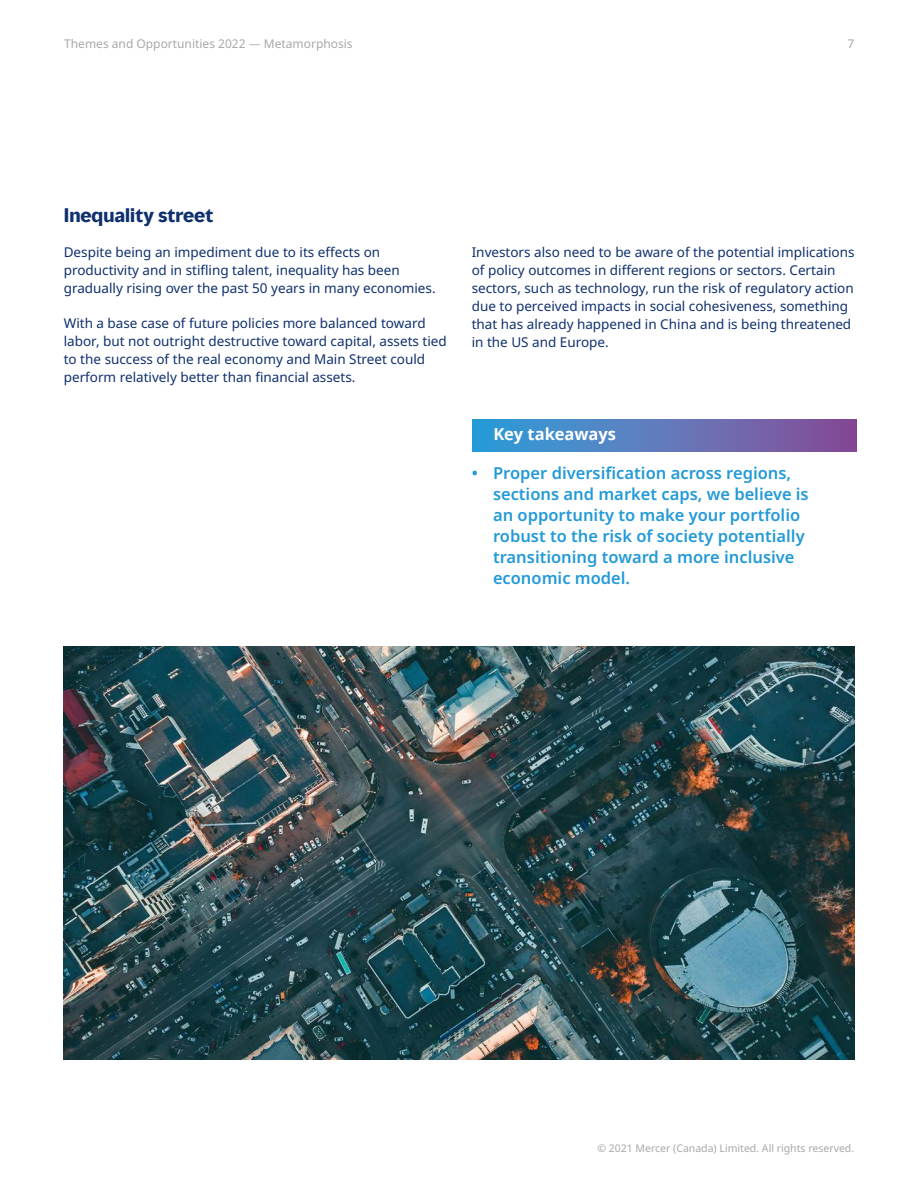
<style>
.page{position:relative;width:918px;height:1188px;background:#fff}
.page>*{position:absolute;margin:0;border:0;box-sizing:border-box;transform-origin:0 0}
.t1{font:700 18px "MMC Display";color:#0f306d}
.t2{font:600 16.5px/21px "Noto Sans";color:#239ad7}
.t3{font:700 16.5px "Noto Sans";color:#fff}
.t4{font:13.5px/18px "Noto Sans";color:#0f306d}
.t5{font:12px "Noto Sans";color:#a8a8a7}
.t6{font:10.5px "Noto Sans";color:#a8a8a7}
.s1{font-family:"Mute"}
</style>
<div class="page">
<div style="left:472px;top:420px;width:385px;height:32px;background:linear-gradient(to right,#2fa2dc,#8c4c97)"></div>
<img style="left:64px;top:646px;width:790px;height:414px">
<p class="t5" style="left:64px;top:35px;width:290px">Themes and Opportunities 2022 <span class="s1">—</span> Metamorphosis</p>
<p class="t5" style="left:847px;top:35px;width:8px">7</p>
<h1 class="t1" style="left:64px;top:204px;width:151px">Inequality street</h1>
<p class="t4" style="left:64px;top:244px;width:373px">Despite being an impediment due to its effects on productivity and in stifling talent, inequality has been gradually rising over the past 50 years in many economies.</p>
<p class="t4" style="left:64px;top:315px;width:385px">With a base case of future policies more balanced toward labor, but not outright destructive toward capital, assets tied to the success of the real economy and Main Street could perform relatively better than financial assets.</p>
<p class="t4" style="left:472px;top:244px;width:384px">Investors also need to be aware of the potential implications of policy outcomes in different regions or sectors. Certain sectors, such as technology, run the risk of regulatory action due to perceived impacts in social cohesiveness, something that has already happened in China and is being threatened in the US and Europe.</p>
<p class="t3" style="left:493px;top:422px;width:124px">Key takeaways</p>
<p class="t2" style="left:493px;top:463px;width:317px;text-indent:-21px">• Proper diversification across regions, sections and market caps, we believe is an opportunity to make your portfolio robust to the risk of society potentially transitioning toward a more inclusive economic model.</p>
<p class="t6" style="left:597px;top:1141px;width:258px">© 2021 Mercer (Canada) Limited. All rights reserved.</p>
</div>
